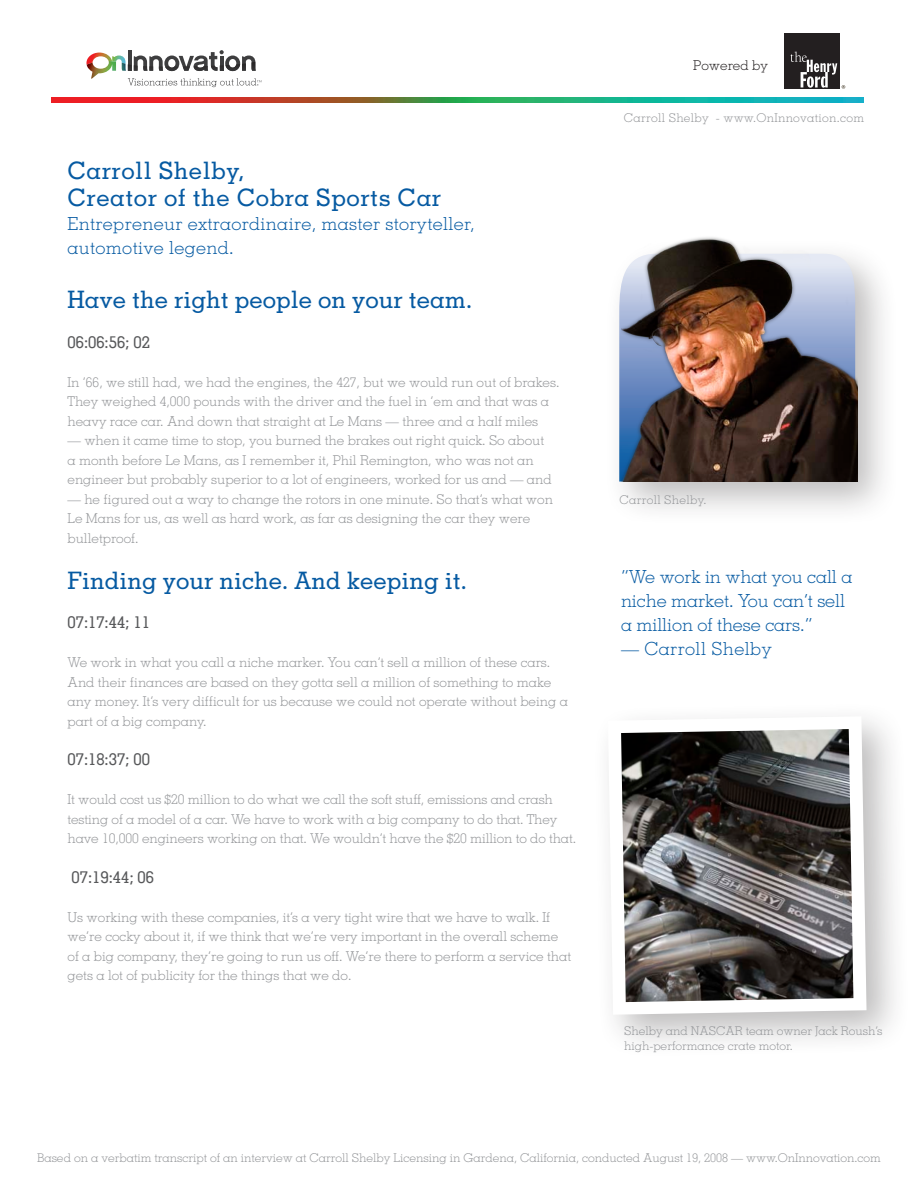
<style>
.page{position:relative;width:918px;height:1188px;background:#fff}
.page>*{position:absolute;margin:0;border:0;box-sizing:border-box;transform-origin:0 0}
.t1{font:500 24px "Memphis LT Std";color:#065aa2}
.t2{font:500 24px "Memphis LT Std";letter-spacing:.02em;color:#065aa2}
.quote{font:300 18px/24px "Memphis LT Std";letter-spacing:.02em;color:#065aa2}
.quote-2{font:300 18px/24px "Memphis LT Std";color:#065aa2}
.time{font:500 16.5px "Memphis LT Std";color:#57585a}
.t3{font:300 13.5px/19.5px "Memphis LT Std";color:#939598}
.t4{font:300 13.5px "Memphis LT Std";color:#231f20}
.t5{font:300 12px/14.4px "Memphis LT Std";color:#939598}
.t6{font:300 12px "Memphis LT Std";letter-spacing:.025em;color:#939598}
</style>
<div class="page">
<div style="left:601px;top:236px;width:297px;height:288px;background:#231f20;opacity:.3"></div>
<div style="left:590px;top:698px;width:319px;height:359px;background:#231f20;opacity:.3"></div>
<svg style="left:608px;top:716px;width:259px;height:299px"></svg>
<img style="left:621px;top:729px;width:232px;height:273px">
<svg style="left:86px;top:50px;width:170px;height:21px"></svg>
<svg style="left:128px;top:78px;width:134px;height:9px"></svg>
<div style="left:784px;top:33px;width:56px;height:56px;background:#231f20"></div>
<svg style="left:791px;top:52px;width:54px;height:37px"></svg>
<img style="left:51px;top:98px;width:813px;height:5px">
<img style="left:621px;top:236px;width:236px;height:246px">
<p class="t4" style="left:693px;top:57px;width:76px">Powered by</p>
<p class="t2" style="left:68px;top:156px;width:178px">Carroll Shelby,</p>
<p class="t2" style="left:68px;top:183px;width:375px">Creator of the Cobra Sports Car</p>
<p class="quote" style="left:68px;top:212px;width:409px">Entrepreneur extraordinaire, master storyteller, automotive legend.</p>
<p class="t1" style="left:68px;top:285px;width:406px">Have the right people on your team.</p>
<p class="time" style="left:68px;top:332px;width:84px">06:06:56; 02</p>
<p class="t3" style="left:68px;top:372px;width:494px">In ’66, we still had, we had the engines, the 427, but we would run out of brakes.<br>They weighed 4,000 pounds with the driver and the fuel in ‘em and that was a heavy race car. And down that straight at Le Mans — three and a half miles</p>
<p class="t3" style="left:68px;top:431px;width:486px">— when it came time to stop, you burned the brakes out right quick. So about a month before Le Mans, as I remember it, Phil Remington, who was not an engineer but probably superior to a lot of engineers, worked for us and — and</p>
<p class="t3" style="left:68px;top:489px;width:487px">— he figured out a way to change the rotors in one minute. So that’s what won<br>Le Mans for us, as well as hard work, as far as designing the car they were bulletproof.</p>
<p class="t1" style="left:68px;top:566px;width:401px">Finding your niche. And keeping it.</p>
<p class="time" style="left:68px;top:612px;width:84px">07:17:44; 11</p>
<p class="t3" style="left:68px;top:653px;width:502px">We work in what you call a niche marker. You can’t sell a million of these cars.<br>And their finances are based on they gotta sell a million of something to make any money. It’s very difficult for us because we could not operate without being a part of a big company.</p>
<p class="time" style="left:68px;top:749px;width:84px">07:18:37; 00</p>
<p class="t3" style="left:68px;top:790px;width:510px">It would cost us $20 million to do what we call the soft stuff, emissions and crash testing of a model of a car. We have to work with a big company to do that. They have 10,000 engineers working on that. We wouldn’t have the $20 million to do that.</p>
<p class="time" style="left:72px;top:867px;width:84px">07:19:44; 06</p>
<p class="t3" style="left:68px;top:907px;width:505px">Us working with these companies, it’s a very tight wire that we have to walk. If we’re cocky about it, if we think that we’re very important in the overall scheme of a big company, they’re going to run us off. We’re there to perform a service that gets a lot of publicity for the things that we do.</p>
<p class="t6" style="left:624px;top:110px;width:242px">Carroll Shelby - www.OnInnovation.com</p>
<p class="t6" style="left:620px;top:492px;width:88px">Carroll Shelby.</p>
<p class="quote-2" style="left:621px;top:565px;width:233px">“We work in what you call a niche market. You can’t sell a million of these cars.”</p>
<p class="quote" style="left:621px;top:637px;width:152px">— Carroll Shelby</p>
<p class="t5" style="left:624px;top:1024px;width:260px">Shelby and NASCAR team owner Jack Roush’s high-performance crate motor.</p>
<p class="t5" style="left:37px;top:1150px;width:845px">Based on a verbatim transcript of an interview at Carroll Shelby Licensing in Gardena, California, conducted August 19, 2008 — www.OnInnovation.com</p>
</div>
